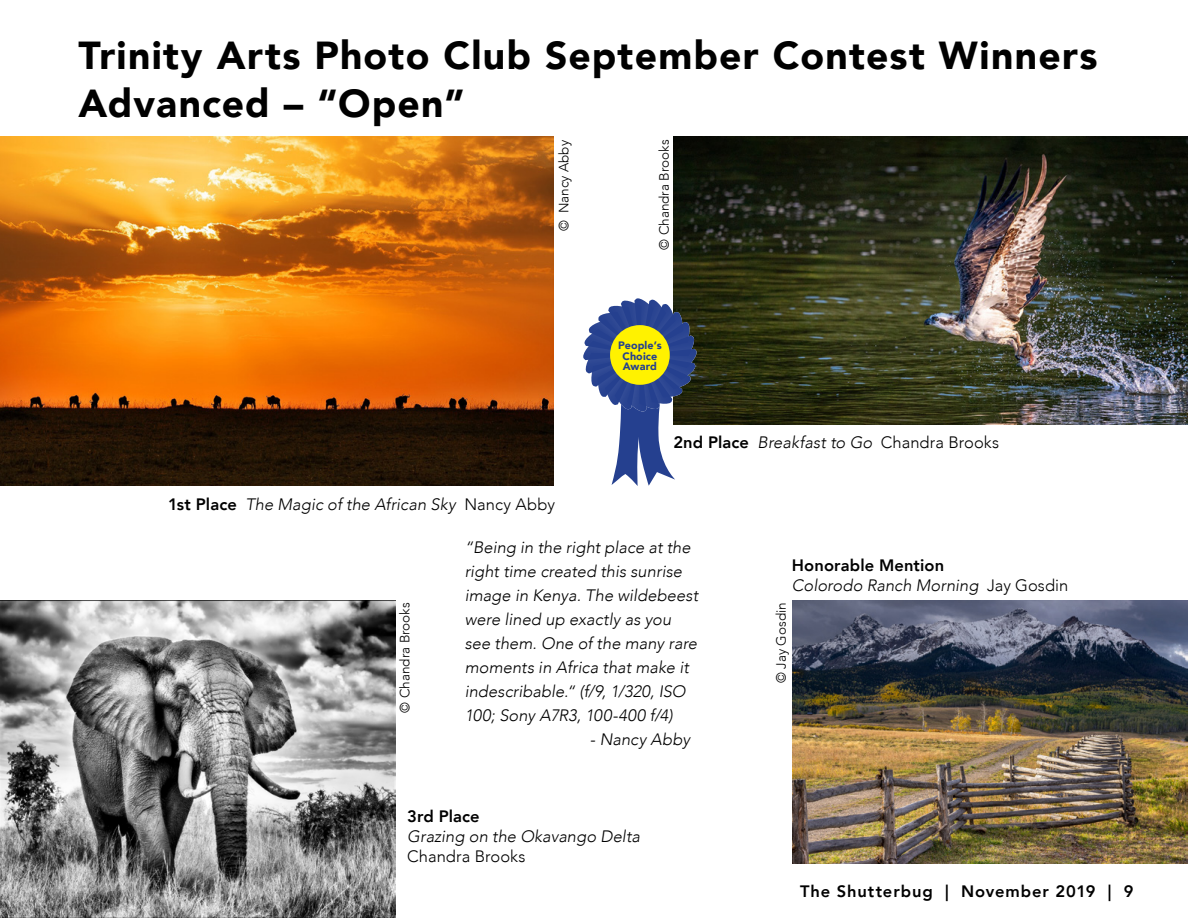
<style>
.page{position:relative;width:1188px;height:918px;background:#fff}
.page>*{position:absolute;margin:0;border:0;box-sizing:border-box;transform-origin:0 0}
.t1{font:900 39px/48px "Avenir";letter-spacing:.03em;color:#000}
.t2{font:italic 300 16.5px/24px "Avenir";letter-spacing:.005em;color:#000}
.t3{font:800 16.5px "Avenir";letter-spacing:.055em;color:#000}
.t4{font:300 16.5px "Avenir";letter-spacing:.005em;color:#000}
.t5{font:800 16.5px "Avenir";letter-spacing:.005em;color:#000}
.t6{font:300 13.5px "Avenir";color:#000}
.t7{font:900 10.8px/10.8px "Avenir";letter-spacing:.01em;color:#25408f;text-align:center}
.s1{font-weight:800;font-style:normal}
.s2{font-style:normal}
</style>
<div class="page">
<img style="left:0;top:601px;width:396px;height:317px">
<img style="left:674px;top:136px;width:514px;height:288px">
<img style="left:0;top:136px;width:554px;height:350px">
<img style="left:792px;top:601px;width:396px;height:263px">
<svg style="left:583px;top:295px;width:117px;height:191px"></svg>
<div style="left:610px;top:325px;width:60px;height:60px;background:#fff200;border-radius:50%"></div>
<h1 class="t1" style="left:78px;top:30px;width:1021px">Trinity Arts Photo Club September Contest Winners<br>Advanced – “Open”</h1>
<p class="t6" style="left:556px;top:231px;width:93px;rotate:-90deg">© Nancy Abby</p>
<p class="t2" style="left:168px;top:493px;width:388px"><span class="s1">1st Place</span> The Magic of the African Sky <span class="s2">Nancy Abby</span></p>
<p class="t6" style="left:656px;top:250px;width:112px;rotate:-90deg">© Chandra Brooks</p>
<p class="t7" style="left:618px;top:339px;width:45px">People’s<br>Choice<br>Award</p>
<p class="t2" style="left:674px;top:431px;width:327px"><span class="s1">2nd Place</span> Breakfast to Go <span class="s2">Chandra Brooks</span></p>
<p class="t6" style="left:397px;top:713px;width:112px;rotate:-90deg">© Chandra Brooks</p>
<p class="t2" style="left:465px;top:536px;width:235px">“Being in the right place at the right time created this sunrise image in Kenya. The wildebeest were lined up exactly as you see them. One of the many rare moments in Africa that make it indescribable.“ (f/9, 1/320, ISO<br>100; Sony A7R3, 100-400 f/4)</p>
<p class="t2" style="left:590px;top:728px;width:102px">- Nancy Abby</p>
<p class="t5" style="left:407px;top:804px;width:74px">3rd Place</p>
<p class="t2" style="left:407px;top:825px;width:234px">Grazing on the Okavango Delta</p>
<p class="t4" style="left:407px;top:847px;width:120px">Chandra Brooks</p>
<p class="t2" style="left:792px;top:556px;width:278px;line-height:19.8px"><span class="s1">Honorable Mention<br></span>Colorodo Ranch Morning <span class="s2">Jay Gosdin</span></p>
<p class="t6" style="left:773px;top:683px;width:82px;rotate:-90deg">© Jay Gosdin</p>
<p class="t3" style="left:800px;top:879px;width:335px">The Shutterbug | November 2019 | 9</p>
</div>
